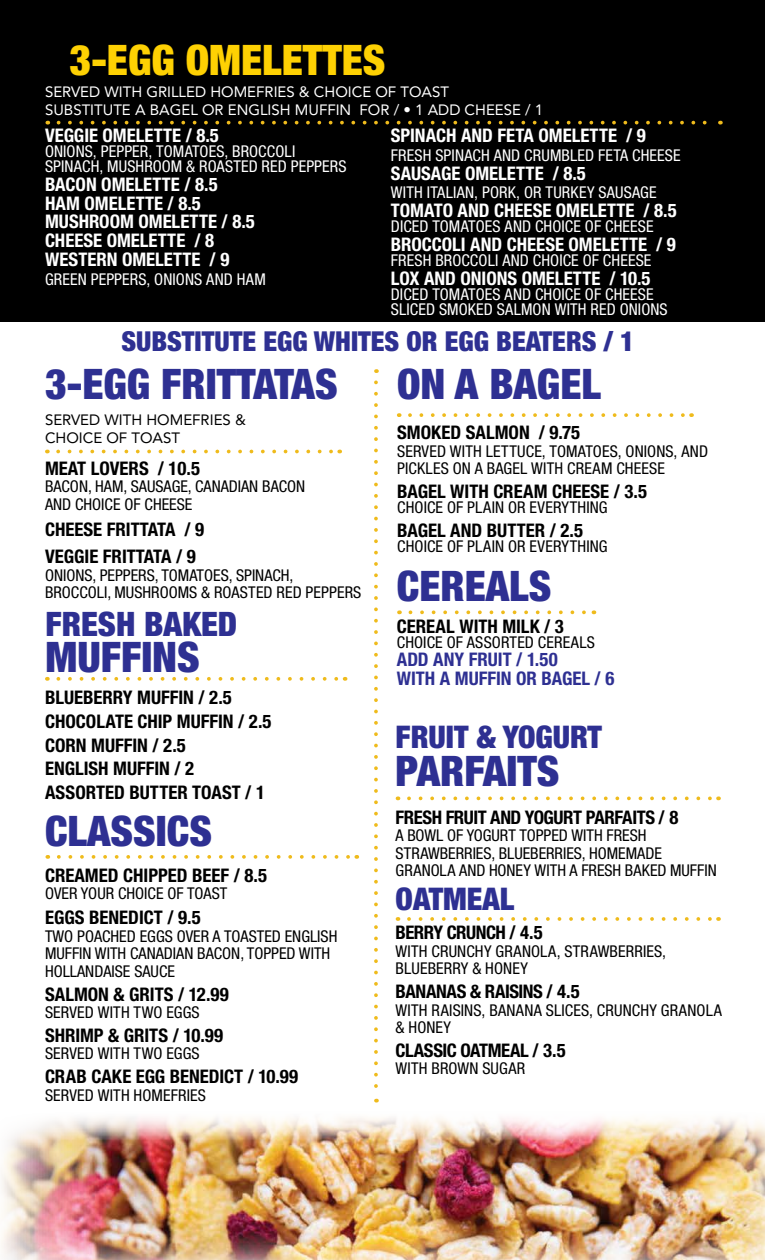
<style>
.page{position:relative;width:765px;height:1260px;background:#fff}
.page>*{position:absolute;margin:0;border:0;box-sizing:border-box;transform-origin:0 0}
.t1{font:900 condensed 42.12px "Helvetica Neue LT Std";color:#2e3092}
.t2{font:900 condensed 42.12px "Helvetica Neue LT Std";color:#fed103}
.t3{font:900 condensed 33.75px "Helvetica Neue LT Std";color:#2e3092}
.t4{font:900 condensed 31.25px "Helvetica Neue LT Std";color:#2e3092}
.t5{font:900 condensed 27.5px "Helvetica Neue LT Std";color:#2e3092}
.t6{font:700 condensed 18.75px/23.8px "Helvetica Neue LT Std";color:#000}
.t7{font:700 condensed 18.75px/18.8px "Helvetica Neue LT Std";color:#fff}
.t8{font:700 condensed 18.75px/18.8px "Helvetica Neue LT Std";color:#2e3092}
.t9{font:condensed 16.25px/17.5px "Helvetica Neue LT Std";letter-spacing:.005em;color:#000}
.t10{font:condensed 16.25px/15px "Helvetica Neue LT Std";letter-spacing:.01em;color:#fff}
.t11{font:15px/18px "Avenir";color:#fff}
.t12{font:15px/18px "Avenir";color:#000}
.s1{font-family:"Helvetica Neue LT Std";font-weight:500;font-stretch:condensed}
</style>
<div class="page">
<div style="left:0;top:0;width:765px;height:321px;background:#000"></div>
<svg style="left:59px;top:121px;width:648px;height:3px"></svg>
<svg style="left:58px;top:450px;width:282px;height:3px"></svg>
<svg style="left:374px;top:382px;width:4px;height:720px"></svg>
<svg style="left:410px;top:413px;width:275px;height:4px"></svg>
<svg style="left:409px;top:797px;width:303px;height:3px"></svg>
<svg style="left:409px;top:917px;width:303px;height:4px"></svg>
<svg style="left:410px;top:610px;width:184px;height:4px"></svg>
<svg style="left:58px;top:677px;width:281px;height:4px"></svg>
<svg style="left:59px;top:855px;width:298px;height:4px"></svg>
<img style="left:1px;top:1118px;width:764px;height:142px">
<h1 class="t2" style="left:70px;top:34px;width:316px">3-EGG OMELETTES</h1>
<p class="t11" style="left:45px;top:83px;width:500px">SERVED WITH GRILLED HOMEFRIES &amp; CHOICE OF TOAST<br>SUBSTITUTE A BAGEL OR ENGLISH MUFFIN FOR / <span class="s1">•</span> 1 ADD CHEESE / 1</p>
<p class="t7" style="left:45px;top:126px;width:175px">VEGGIE OMELETTE / 8.5</p>
<p class="t10" style="left:45px;top:144px;width:303px">ONIONS, PEPPER, TOMATOES, BROCCOLI<br>SPINACH, MUSHROOM &amp; ROASTED RED PEPPERS</p>
<p class="t7" style="left:45px;top:174px;width:211px">BACON OMELETTE / 8.5<br>HAM OMELETTE / 8.5<br>MUSHROOM OMELETTE / 8.5<br>CHEESE OMELETTE / 8<br>WESTERN OMELETTE / 9</p>
<p class="t10" style="left:45px;top:271px;width:27px">GREEN</p>
<p class="t10" style="left:91px;top:271px;width:9px">PEPPE</p>
<p class="t10" style="left:130px;top:271px;width:34px">RS, ONIONS</p>
<p class="t10" style="left:206px;top:271px;width:61px">AND HAM</p>
<p class="t7" style="left:391px;top:126px;width:256px">SPINACH AND FETA OMELETTE / 9</p>
<p class="t10" style="left:391px;top:147px;width:25px">FRESH</p>
<p class="t10" style="left:435px;top:147px;width:9px">SPINACH</p>
<p class="t10" style="left:494px;top:147px;width:113px">AND CRUMBLED FETA</p>
<p class="t10" style="left:632px;top:147px;width:9px">CHEESE</p>
<p class="t7" style="left:391px;top:163px;width:197px">SAUSAGE OMELETTE / 8.5</p>
<p class="t10" style="left:391px;top:185px;width:44px">WITH ITALIAN</p>
<p class="t10" style="left:474px;top:185px;width:134px">, PORK, OR TURKEY SAUSA</p>
<p class="t10" style="left:640px;top:185px;width:17px">GE</p>
<p class="t7" style="left:391px;top:201px;width:287px">TOMATO AND CHEESE OMELETTE / 8.5</p>
<p class="t10" style="left:391px;top:219px;width:79px">DICED TOMATOES</p>
<p class="t10" style="left:505px;top:219px;width:39px">AN D CHOICE</p>
<p class="t10" style="left:585px;top:219px;width:30px">OF CHEESE</p>
<p class="t7" style="left:391px;top:234px;width:287px">BROCCOLI AND CHEESE OMELETTE / 9</p>
<p class="t10" style="left:391px;top:252px;width:25px">FRESH</p>
<p class="t10" style="left:435px;top:252px;width:26px">BROCCOLI</p>
<p class="t10" style="left:502px;top:252px;width:39px">AN D CHOICE</p>
<p class="t10" style="left:583px;top:252px;width:30px">OF CHEESE</p>
<p class="t7" style="left:391px;top:268px;width:261px">LOX AND ONIONS OMELETTE / 10.5</p>
<p class="t10" style="left:391px;top:286px;width:79px">DICED TOMATOES</p>
<p class="t10" style="left:505px;top:286px;width:39px">AN D CHOICE</p>
<p class="t10" style="left:585px;top:286px;width:30px">OF CHEESE</p>
<p class="t10" style="left:391px;top:301px;width:8px">SLICE</p>
<p class="t10" style="left:426px;top:301px;width:203px">D SMOKED SALMON WITH RED ONIONS</p>
<h3 class="t5" style="left:121px;top:324px;width:515px">SUBSTITUTE EGG WHITES OR EGG BEATERS / 1</h3>
<h1 class="t1" style="left:45px;top:358px;width:292px">3-EGG FRITTATAS</h1>
<h1 class="t1" style="left:397px;top:358px;width:205px">ON A BAGEL</h1>
<p class="t6" style="left:397px;top:421px;width:110px">SMOKED SALMON</p>
<p class="t6" style="left:539px;top:421px;width:43px">/ 9.75</p>
<p class="t9" style="left:397px;top:442px;width:310px">SERVED WITH LETTUCE, TOMATOES, ONIONS, AND<br>PICKLES ON A BAGEL WITH CREAM CHEESE</p>
<p class="t6" style="left:397px;top:479px;width:64px">BAGE L WITH</p>
<p class="t6" style="left:493px;top:479px;width:12px">CREAM</p>
<p class="t6" style="left:552px;top:479px;width:11px">CHEESE</p>
<p class="t6" style="left:614px;top:479px;width:35px">/ 3.5</p>
<p class="t9" style="left:397px;top:498px;width:210px">CHOICE OF PLAIN OR EVERYTHING</p>
<p class="t6" style="left:397px;top:518px;width:11px">BAGE</p>
<p class="t6" style="left:437px;top:518px;width:25px">L AND</p>
<p class="t6" style="left:487px;top:518px;width:11px">BUTTER</p>
<p class="t6" style="left:550px;top:518px;width:35px">/ 2.5</p>
<p class="t9" style="left:397px;top:537px;width:210px">CHOICE OF PLAIN OR EVERYTHING</p>
<p class="t12" style="left:45px;top:411px;width:202px">SERVED WITH HOMEFRIES &amp;<br>CHOICE OF TOAST</p>
<p class="t6" style="left:45px;top:456px;width:157px">MEAT LOVERS / 10.5</p>
<p class="t9" style="left:45px;top:478px;width:18px">BACON</p>
<p class="t9" style="left:88px;top:478px;width:52px">, HAM, SAUSA</p>
<p class="t9" style="left:172px;top:478px;width:33px">GE, CANA</p>
<p class="t9" style="left:229px;top:478px;width:52px">DIAN BACON</p>
<p class="t9" style="left:45px;top:495px;width:39px">AN D CHOICE</p>
<p class="t9" style="left:124px;top:495px;width:29px">OF CHEESE</p>
<p class="t6" style="left:45px;top:515px;width:161px;line-height:27.5px">CHEESE FRITTATA / 9<br>VEGGIE</p>
<p class="t6" style="left:103px;top:545px;width:10px">FRITTATA</p>
<p class="t6" style="left:176px;top:545px;width:21px">/ 9</p>
<p class="t9" style="left:45px;top:566px;width:318px">ONIONS, PEPPERS, TOMATOES, SPINACH,<br>BROCCOLI, MUSHROOMS &amp; ROASTED RED PEPPERS</p>
<h1 class="t1" style="left:397px;top:560px;width:23px">CEREAL</h1>
<h1 class="t1" style="left:529px;top:560px;width:24px">S</h1>
<h2 class="t3" style="left:45px;top:603px;width:193px">FRESH BAKED</h2>
<h1 class="t1" style="left:45px;top:631px;width:154px">MUFFINS</h1>
<p class="t6" style="left:45px;top:685px;width:30px">BLUEBERRY</p>
<p class="t6" style="left:137px;top:685px;width:96px">MUFFIN / 2.5</p>
<p class="t6" style="left:45px;top:709px;width:21px">CHOCO</p>
<p class="t6" style="left:96px;top:709px;width:177px">LATE CHIP MUFFIN / 2.5</p>
<p class="t6" style="left:45px;top:733px;width:22px">CORN</p>
<p class="t6" style="left:45px;top:733px;width:151px;text-indent:46px">MUFFIN / 2.5<br>ENGLISH MUFFIN / 2<br>ASSORTED</p>
<p class="t6" style="left:129px;top:780px;width:21px">BUTTER</p>
<p class="t6" style="left:192px;top:780px;width:20px">TOAST</p>
<p class="t6" style="left:245px;top:780px;width:21px">/ 1</p>
<h1 class="t1" style="left:45px;top:805px;width:167px">CLASSICS</h1>
<p class="t6" style="left:45px;top:863px;width:22px">CREAMED</p>
<p class="t6" style="left:123px;top:863px;width:20px">CHIPPED</p>
<p class="t6" style="left:192px;top:863px;width:76px">BEEF / 8.5</p>
<p class="t9" style="left:45px;top:885px;width:184px">OVER YOUR CHOICE OF TOAST</p>
<p class="t6" style="left:45px;top:906px;width:20px">EGGS</p>
<p class="t6" style="left:89px;top:906px;width:21px">BENEDICT</p>
<p class="t6" style="left:167px;top:906px;width:35px">/ 9.5</p>
<p class="t9" style="left:45px;top:927px;width:294px">TWO POACHED EGGS OVER A TOASTED ENGLISH<br>MUFFIN WITH CANADIAN BACON, TOPPED WITH<br>HOLLANDAISE SAUCE</p>
<p class="t6" style="left:45px;top:982px;width:42px">SALMON</p>
<p class="t6" style="left:114px;top:982px;width:36px">&amp; GRITS</p>
<p class="t6" style="left:178px;top:982px;width:52px">/ 12.99</p>
<p class="t9" style="left:45px;top:1004px;width:156px">SERVED WITH TWO EGGS</p>
<p class="t6" style="left:45px;top:1023px;width:21px">SHRIMP</p>
<p class="t6" style="left:108px;top:1023px;width:36px">&amp; GRITS</p>
<p class="t6" style="left:173px;top:1023px;width:52px">/ 10.99</p>
<p class="t9" style="left:45px;top:1045px;width:156px">SERVED WITH TWO EGGS</p>
<p class="t6" style="left:45px;top:1064px;width:22px">CRAB</p>
<p class="t6" style="left:91px;top:1064px;width:99px">CAKE EGG BENEDICT</p>
<p class="t6" style="left:248px;top:1064px;width:52px">/ 10.99</p>
<p class="t9" style="left:45px;top:1086px;width:163px">SERVED WITH HOMEFRIES</p>
<p class="t6" style="left:397px;top:614px;width:21px">CEREA</p>
<p class="t6" style="left:446px;top:614px;width:24px">L WITH</p>
<p class="t6" style="left:502px;top:614px;width:63px">MILK / 3</p>
<p class="t9" style="left:397px;top:633px;width:200px">CHOICE OF ASSORTED CEREALS</p>
<p class="t8" style="left:397px;top:650px;width:12px">ADD</p>
<p class="t8" style="left:433px;top:650px;width:46px">ANY FRUIT</p>
<p class="t8" style="left:397px;top:650px;width:162px;text-indent:119px">/ 1.50<br>WITH AMUFFIN OR BAGE</p>
<p class="t8" style="left:581px;top:669px;width:34px">L / 6</p>
<h3 class="t4" style="left:396px;top:718px;width:208px">FRUIT &amp; YOGURT</h3>
<h1 class="t1" style="left:396px;top:745px;width:164px">PARFAITS</h1>
<p class="t6" style="left:396px;top:805px;width:10px">FRESH</p>
<p class="t6" style="left:446px;top:805px;width:9px">FRUIT</p>
<p class="t6" style="left:490px;top:805px;width:12px">AND</p>
<p class="t6" style="left:525px;top:805px;width:11px">YOGURT</p>
<p class="t6" style="left:586px;top:805px;width:46px">PAR FAITS</p>
<p class="t6" style="left:659px;top:805px;width:21px">/ 8</p>
<p class="t9" style="left:396px;top:827px;width:323px">A BOWL OF YOGURT TOPPED WITH FRESH<br>STRAWBERRIES, BLUEBERRIES, HOMEMADE<br>GRANOLA AND HONEY WITH A FRESH BAKED MUFFIN</p>
<h3 class="t4" style="left:396px;top:880px;width:120px">OATMEAL</h3>
<p class="t6" style="left:396px;top:921px;width:20px">BERRY</p>
<p class="t6" style="left:447px;top:921px;width:21px">CRUNCH</p>
<p class="t6" style="left:510px;top:921px;width:35px">/ 4.5</p>
<p class="t9" style="left:396px;top:942px;width:272px">WITH CRUNCHY GRANOLA, STRAWBERRIES,<br>BLUEBERRY &amp; HONEY</p>
<p class="t6" style="left:396px;top:979px;width:31px">BANANAS</p>
<p class="t6" style="left:470px;top:979px;width:24px">&amp; RAISINS</p>
<p class="t6" style="left:546px;top:979px;width:35px">/ 4.5</p>
<p class="t9" style="left:396px;top:1001px;width:328px">WITH RAISINS, BANANA SLICES, CRUNCHY GRANOLA &amp; HONEY</p>
<p class="t6" style="left:396px;top:1038px;width:28px">CLASSIC</p>
<p class="t6" style="left:460px;top:1038px;width:21px">OATMEA</p>
<p class="t6" style="left:520px;top:1038px;width:47px">L / 3.5</p>
<p class="t9" style="left:396px;top:1060px;width:130px">WITH BROWN SUGAR</p>
</div>
